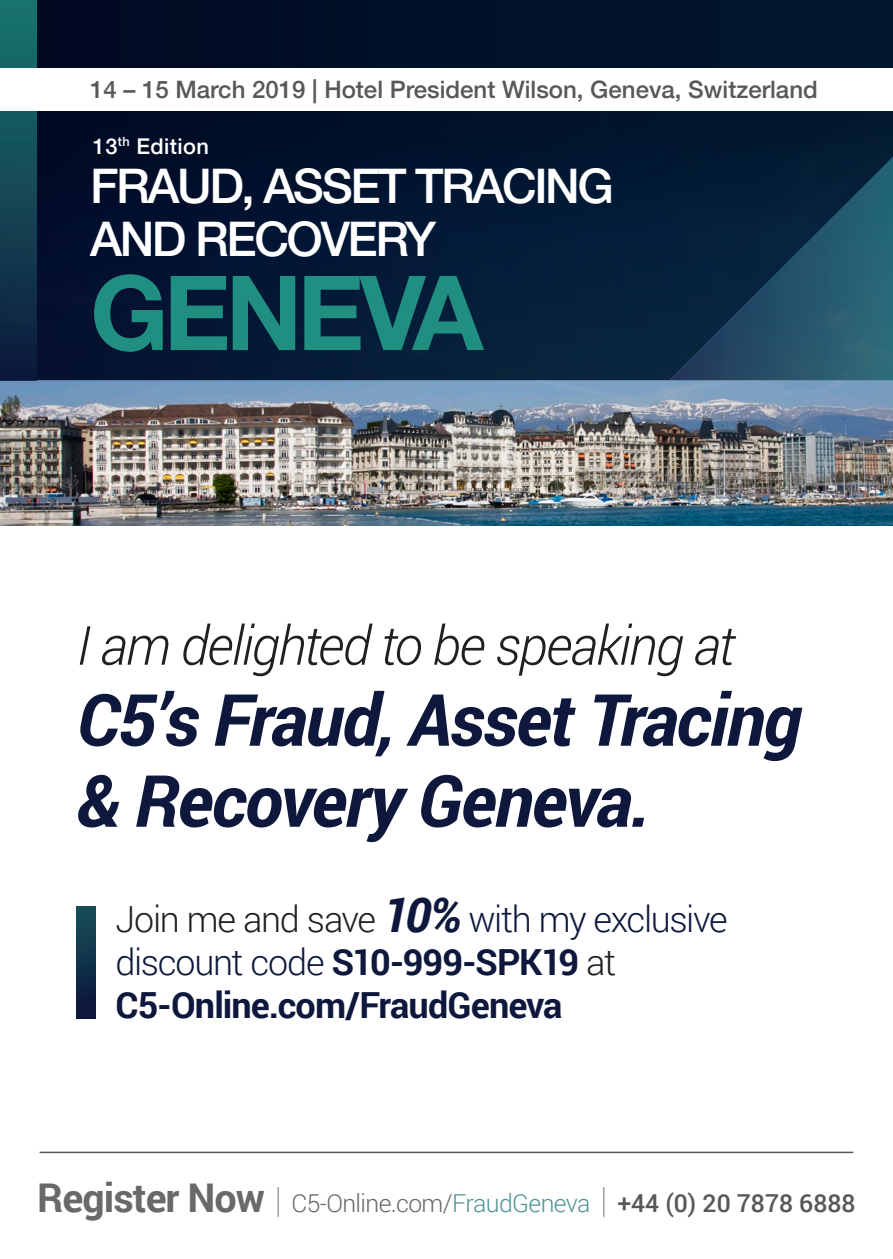
<style>
.page{position:relative;width:893px;height:1259px;background:#fff}
.page>*{position:absolute;margin:0;border:0;box-sizing:border-box;transform-origin:0 0}
.t1{font:700 103.5px "Helvetica Neue LT Std";letter-spacing:-.05em;color:#208e80}
.t2{font:italic 700 72px/81px "Roboto";letter-spacing:-.025em;color:#0e183c}
.t3{font:italic 300 54px "Roboto";letter-spacing:-.03em;color:#231f20}
.t4{font:500 48px "Helvetica Neue LT Std";letter-spacing:-.05em;color:#fff}
.t5{font:700 36px/43.2px "Roboto";letter-spacing:-.025em;color:#0e183c}
.t6{font:500 24.9px "Roboto";color:#57585a}
.t7{font:500 24px "Helvetica Neue";color:#57585a}
.t8{font:500 21.6px "Helvetica Neue";letter-spacing:.02em;color:#fff}
.s1{font-weight:300;color:#231f20}
.s2{font-style:italic;font-size:48px}
.s3{font-weight:300}
.s4{font-weight:700;font-size:39.6px;color:#69696c}
.s5{font-weight:100;font-size:34.8px;color:#69696c}
.s6{font-weight:300;color:#69696c}
.s7{font-weight:300;color:#4e9595}
</style>
<div class="page">
<img style="left:0;top:380px;width:893px;height:145px">
<svg style="left:37px;top:0;width:856px;height:380px;background:#031530"></svg>
<svg style="left:670px;top:2px;width:223px;height:378px;background:#0f3047"></svg>
<svg style="left:0;top:0;width:37px;height:380px;background:#134453"></svg>
<div style="left:0;top:68px;width:893px;height:42px;background:#fff"></div>
<div style="left:77px;top:906px;width:18px;height:112px;background:linear-gradient(to bottom,#174f59,#0c143a)"></div>
<hr style="left:40px;top:1151px;width:813px;height:2px;background:#57585a">
<p class="t7" style="left:90px;top:75px;width:729px">14 – 15 March 2019 | Hotel President Wilson, Geneva, Switzerland</p>
<p class="t8" style="left:93px;top:133px;width:118px">13<sup>th</sup> Edition</p>
<p class="t4" style="left:90px;top:157px;width:525px">FRAUD, ASSET TRACING</p>
<p class="t4" style="left:90px;top:210px;width:348px">AND RECOVERY</p>
<p class="t1" style="left:90px;top:249px;width:395px">GENEVA</p>
<p class="t3" style="left:77px;top:608px;width:660px">I am delighted to be speaking at</p>
<p class="t2" style="left:77px;top:677px;width:726px">C5’s Fraud, Asset Tracing &amp; Recovery Geneva.</p>
<p class="t5" style="left:116px;top:896px;width:614px"><span class="s1">Join me and save</span> <span class="s2">10%</span> <span class="s3">with my exclusive discount code</span> S10-999-SPK19 <span class="s1">at<br></span>C5-Online.com/FraudGeneva</p>
<h3 class="t6" style="left:37px;top:1186px;width:820px"><span class="s4">Register Now</span> <span class="s5">|</span> <span class="s6">C5-Online.com/</span><span class="s7">FraudGeneva</span> <span class="s5">|</span> +44 (0) 20 7878 6888</h3>
</div>
